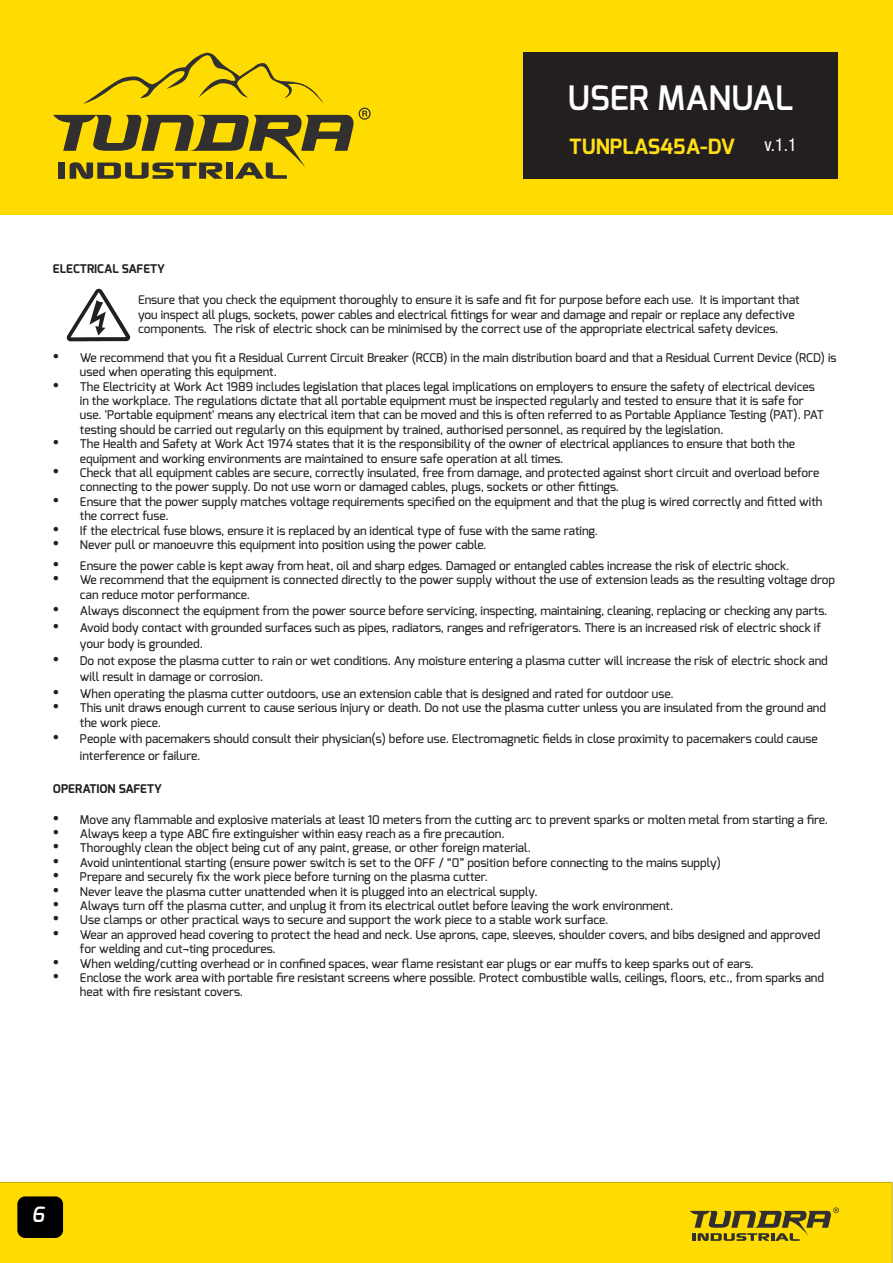
<style>
.page{position:relative;width:893px;height:1263px;background:#fff}
.page>*{position:absolute;margin:0;border:0;box-sizing:border-box;transform-origin:0 0}
.t1{font:600 33.6px "Exo";color:#fff}
.t2{font:700 21px "Exo";color:#ffde17}
.t3{font:italic 600 21px "Exo";color:#fff}
.t4{font:condensed 18px "Helvetica Neue LT Std";color:#fff}
.t5{font:500 12px/14.4px "Exo";color:#231f20}
.t6{font:700 12px "Exo";color:#231f20}
.s1{font-family:"Times New Roman";font-weight:400;font-size:18px}
</style>
<div class="page">
<div style="left:0;top:0;width:891px;height:215px;background:#ffdc01"></div>
<hr style="left:892px;top:0;width:1px;height:215px;background:#ffdc01">
<svg style="left:53px;top:52px;width:318px;height:127px"></svg>
<div style="left:0;top:1182px;width:892px;height:81px;background:#ffdc01"></div>
<svg style="left:690px;top:1207px;width:149px;height:34px;background:#b19b12"></svg>
<div style="left:18px;top:1197px;width:44px;height:40px;background:#000;border-radius:7px"></div>
<div style="left:17px;top:1196px;width:46px;height:42px;border:2px solid #000;border-radius:7px"></div>
<div style="left:524px;top:53px;width:314px;height:126px;background:#231f20"></div>
<svg style="left:67px;top:289px;width:63px;height:52px"></svg>
<h1 class="t1" style="left:567px;top:76px;width:228px">USER MANUAL</h1>
<h2 class="t2" style="left:569px;top:133px;width:167px">TUNPLAS45A-DV</h2>
<h3 class="t4" style="left:765px;top:134px;width:34px">v.1.1</h3>
<p class="t6" style="left:53px;top:261px;width:114px">ELECTRICAL SAFETY</p>
<p class="t5" style="left:138px;top:293px;width:663px">Ensure that you check the equipment thoroughly to ensure it is safe and fit for purpose before each use. It is important that you inspect all plugs, sockets, power cables and electrical fittings for wear and damage and repair or replace any defective components. The risk of electric shock can be minimised by the correct use of the appropriate electrical safety devices.</p>
<p class="t5" style="left:80px;top:350px;width:758px;text-indent:-27px"><span class="s1">•</span> We recommend that you fit a Residual Current Circuit Breaker (RCCB) in the main distribution board and that a Residual Current Device (RCD) is used when operating this equipment.</p>
<p class="t5" style="left:80px;top:379px;width:745px;text-indent:-27px"><span class="s1">•</span> The Electricity at Work Act 1989 includes legislation that places legal implications on employers to ensure the safety of electrical devices in the workplace. The regulations dictate that all portable equipment must be inspected regularly and tested to ensure that it is safe for use. 'Portable equipment' means any electrical item that can be moved and this is often referred to as Portable Appliance Testing (PAT). PAT testing should be carried out regularly on this equipment by trained, authorised personnel, as required by the legislation.</p>
<p class="t5" style="left:80px;top:437px;width:717px;text-indent:-27px"><span class="s1">•</span> The Health and Safety at Work Act 1974 states that it is the responsibility of the owner of electrical appliances to ensure that both the equipment and working environments are maintained to ensure safe operation at all times.</p>
<p class="t5" style="left:80px;top:465px;width:741px;text-indent:-27px"><span class="s1">•</span> Check that all equipment cables are secure, correctly insulated, free from damage, and protected against short circuit and overload before connecting to the power supply. Do not use worn or damaged cables, plugs, sockets or other fittings.</p>
<p class="t5" style="left:80px;top:494px;width:744px;text-indent:-27px"><span class="s1">•</span> Ensure that the power supply matches voltage requirements specified on the equipment and that the plug is wired correctly and fitted with the correct fuse.</p>
<p class="t5" style="left:53px;top:523px;width:546px"><span class="s1">•</span> If the electrical fuse blows, ensure it is replaced by an identical type of fuse with the same rating.</p>
<p class="t5" style="left:53px;top:537px;width:435px"><span class="s1">•</span> Never pull or manoeuvre this equipment into position using the power cable.</p>
<p class="t5" style="left:53px;top:558px;width:738px"><span class="s1">•</span> Ensure the power cable is kept away from heat, oil and sharp edges. Damaged or entangled cables increase the risk of electric shock.</p>
<p class="t5" style="left:80px;top:573px;width:757px;text-indent:-27px"><span class="s1">•</span> We recommend that the equipment is connected directly to the power supply without the use of extension leads as the resulting voltage drop can reduce motor performance.</p>
<p class="t5" style="left:53px;top:604px;width:776px"><span class="s1">•</span> Always disconnect the equipment from the power source before servicing, inspecting, maintaining, cleaning, replacing or checking any parts.</p>
<p class="t5" style="left:80px;top:619px;width:743px;line-height:16.5px;text-indent:-27px"><span class="s1">•</span> Avoid body contact with grounded surfaces such as pipes, radiators, ranges and refrigerators. There is an increased risk of electric shock if your body is grounded.</p>
<p class="t5" style="left:80px;top:652px;width:749px;line-height:16.5px;text-indent:-27px"><span class="s1">•</span> Do not expose the plasma cutter to rain or wet conditions. Any moisture entering a plasma cutter will increase the risk of electric shock and will result in damage or corrosion.</p>
<p class="t5" style="left:53px;top:686px;width:622px"><span class="s1">•</span> When operating the plasma cutter outdoors, use an extension cable that is designed and rated for outdoor use.</p>
<p class="t5" style="left:80px;top:701px;width:747px;text-indent:-27px"><span class="s1">•</span> This unit draws enough current to cause serious injury or death. Do not use the plasma cutter unless you are insulated from the ground and the work piece.</p>
<p class="t5" style="left:80px;top:730px;width:739px;line-height:16.5px;text-indent:-27px"><span class="s1">•</span> People with pacemakers should consult their physician(s) before use. Electromagnetic fields in close proximity to pacemakers could cause interference or failure.</p>
<p class="t6" style="left:53px;top:780px;width:111px">OPERATION SAFETY</p>
<p class="t5" style="left:53px;top:812px;width:777px"><span class="s1">•</span> Move any flammable and explosive materials at least 10 meters from the cutting arc to prevent sparks or molten metal from starting a fire.</p>
<p class="t5" style="left:53px;top:826px;width:453px"><span class="s1">•</span> Always keep a type ABC fire extinguisher within easy reach as a fire precaution.</p>
<p class="t5" style="left:53px;top:841px;width:479px"><span class="s1">•</span> Thoroughly clean the object being cut of any paint, grease, or other foreign material.</p>
<p class="t5" style="left:53px;top:855px;width:669px"><span class="s1">•</span> Avoid unintentional starting (ensure power switch is set to the OFF / “0” position before connecting to the mains supply)</p>
<p class="t5" style="left:53px;top:869px;width:436px"><span class="s1">•</span> Prepare and securely fix the work piece before turning on the plasma cutter.</p>
<p class="t5" style="left:53px;top:884px;width:486px"><span class="s1">•</span> Never leave the plasma cutter unattended when it is plugged into an electrical supply.</p>
<p class="t5" style="left:53px;top:898px;width:622px"><span class="s1">•</span> Always turn off the plasma cutter, and unplug it from its electrical outlet before leaving the work environment.</p>
<p class="t5" style="left:53px;top:913px;width:557px"><span class="s1">•</span> Use clamps or other practical ways to secure and support the work piece to a stable work surface.</p>
<p class="t5" style="left:80px;top:927px;width:742px;text-indent:-27px"><span class="s1">•</span> Wear an approved head covering to protect the head and neck. Use aprons, cape, sleeves, shoulder covers, and bibs designed and approved for welding and cut¬ting procedures.</p>
<p class="t5" style="left:53px;top:956px;width:702px"><span class="s1">•</span> When welding/cutting overhead or in confined spaces, wear flame resistant ear plugs or ear muffs to keep sparks out of ears.</p>
<p class="t5" style="left:80px;top:970px;width:745px;text-indent:-27px"><span class="s1">•</span> Enclose the work area with portable fire resistant screens where possible. Protect combustible walls, ceilings, floors, etc., from sparks and heat with fire resistant covers.</p>
<h2 class="t3" style="left:32px;top:1200px;width:14px">6</h2>
</div>
